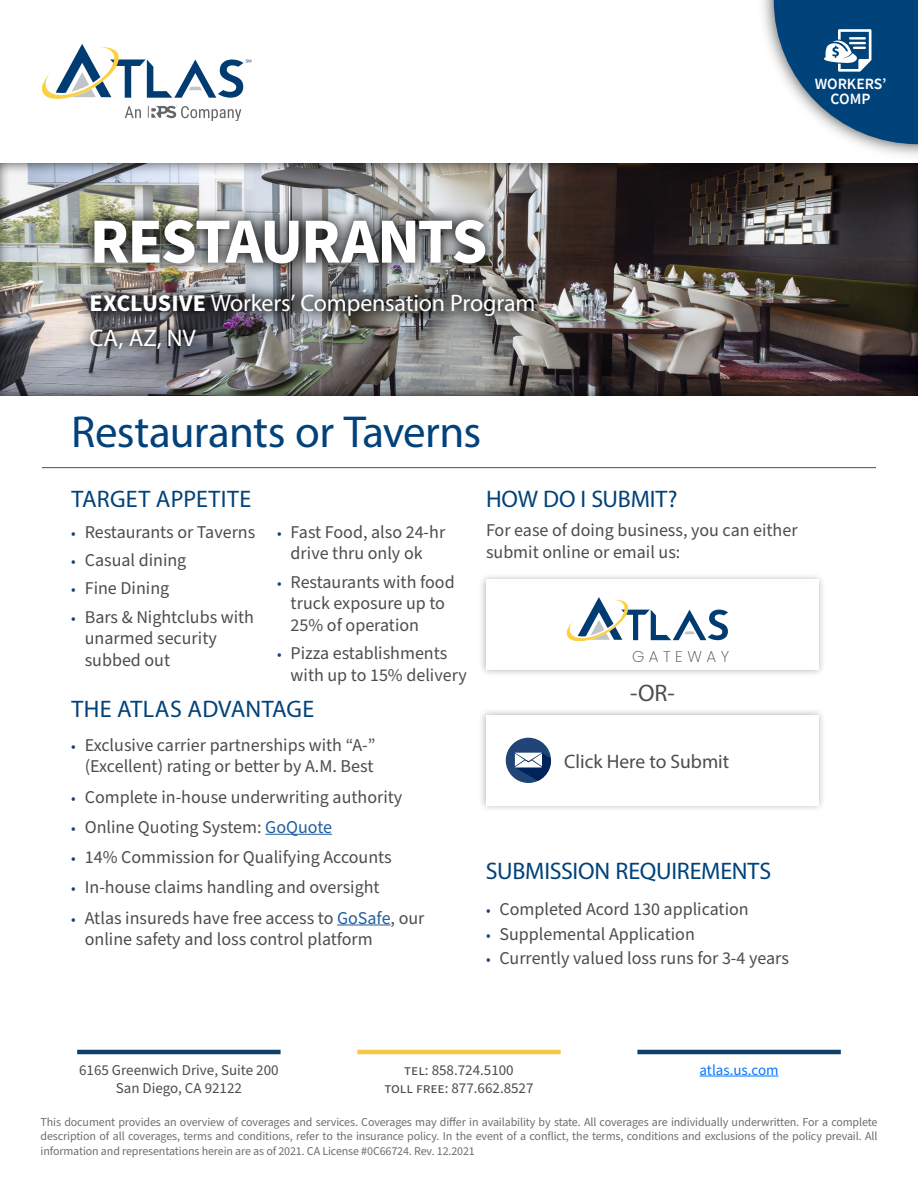
<style>
.page{position:relative;width:918px;height:1188px;background:#fff}
.page>*{position:absolute;margin:0;border:0;box-sizing:border-box;transform-origin:0 0}
.t1{font:700 64.5px "Source Sans Pro";letter-spacing:-.035em;color:#fff}
.t2{font:45px "Myriad Pro";letter-spacing:-.015em;color:#00427a}
.t3{font:24px "Myriad Pro";letter-spacing:-.005em;color:#00427a}
.t4{font:24px/34.5px "Myriad Pro";letter-spacing:-.01em;color:#fff}
.t5{font:24px "Myriad Pro";letter-spacing:.015em;color:#00427a}
.t6{font:24px "Myriad Pro";color:#4d4d4f}
.t7{font:19.5px "Myriad Pro";color:#4d4d4f}
.t8{font:18px/21.6px "Source Sans Pro";color:#4d4d4f}
.t9{font:600 15.6px/14.2px "Source Sans Pro";color:#fff;text-align:center}
.t10{font:200 15.6px "Poppins";letter-spacing:.285em;color:#4e4e4f}
.t11{font:15px/18px "Source Sans Pro";color:#4d4d4f;text-align:center}
.t12{font:15px "Source Sans Pro";letter-spacing:-.005em;color:#07f}
.t13{font:12px/14.4px "Source Sans Pro";letter-spacing:-.01em;color:#6d6e71;text-align:justify}
.s1{font-family:"Source Sans Pro";font-weight:700}
.s2{font-size:15px;color:#194378}
.s3{color:#215e9e}
</style>
<div class="page">
<hr style="left:700px;top:1076px;width:79px;height:1px;background:#07f">
<hr style="left:77px;top:1050px;width:204px;height:4px;background:#10416a">
<hr style="left:637px;top:1050px;width:204px;height:4px;background:#10416a">
<hr style="left:357px;top:1050px;width:204px;height:4px;background:#f5c947">
<img style="left:762px;top:0;width:156px;height:151px">
<svg style="left:774px;top:0;width:144px;height:144px"></svg>
<svg style="left:125px;top:106px;width:16px;height:12px"></svg>
<svg style="left:148px;top:106px;width:93px;height:15px"></svg>
<svg style="left:42px;top:44px;width:209px;height:55px"></svg>
<hr style="left:265px;top:834px;width:67px;height:1px;background:#215e9e">
<hr style="left:337px;top:925px;width:54px;height:1px;background:#215e9e">
<div style="left:0;top:151px;width:918px;height:246px;background:#000;opacity:.75"></div>
<hr style="left:42px;top:467px;width:834px;height:1px;background:#4d4d4f">
<div style="left:478px;top:707px;width:348px;height:106px;background:#000;opacity:.3"></div>
<div style="left:486px;top:715px;width:333px;height:90px;background:#fff"></div>
<svg style="left:506px;top:738px;width:45px;height:45px"></svg>
<svg style="left:515px;top:753px;width:36px;height:30px"></svg>
<div style="left:479px;top:572px;width:347px;height:106px;background:#000;opacity:.3"></div>
<div style="left:486px;top:580px;width:333px;height:90px;background:#fff"></div>
<svg style="left:566px;top:597px;width:162px;height:44px"></svg>
<img style="left:80px;top:205px;width:419px;height:73px">
<img style="left:77px;top:281px;width:471px;height:49px">
<svg style="left:77px;top:315px;width:132px;height:47px;background:#6a6a6f"></svg>
<p class="t9" style="left:815px;top:77px;width:73px">WORKERS’<br>COMP</p>
<h1 class="t1" style="left:90px;top:197px;width:399px">RESTAURANTS</h1>
<h3 class="t4" style="left:90px;top:286px;width:447px"><span class="s1">EXCLUSIVE</span> Workers’ Compensation Program<br>CA, AZ, NV</h3>
<h2 class="t2" style="left:71px;top:404px;width:412px">Restaurants or Taverns</h2>
<h3 class="t5" style="left:72px;top:484px;width:181px">TARGET APPETITE</h3>
<p class="t8" style="left:71px;top:522px;width:186px"><span class="s2">•</span> Restaurants or Taverns</p>
<p class="t8" style="left:71px;top:550px;width:117px"><span class="s2">•</span> Casual dining</p>
<p class="t8" style="left:71px;top:578px;width:99px"><span class="s2">•</span> Fine Dining</p>
<p class="t8" style="left:85px;top:607px;width:171px;text-indent:-14px"><span class="s2">•</span> Bars &amp; Nightclubs with unarmed security subbed out</p>
<p class="t8" style="left:277px;top:522px;width:170px;text-align:center"><span class="s2">•</span> Fast Food, also 24-hr drive thru only ok</p>
<p class="t8" style="left:291px;top:571px;width:166px;text-indent:-14px"><span class="s2">•</span> Restaurants with food truck exposure up to<br>25% of operation</p>
<p class="t8" style="left:291px;top:643px;width:178px;text-indent:-14px"><span class="s2">•</span> Pizza establishments with up to 15% delivery</p>
<h3 class="t3" style="left:72px;top:694px;width:244px">THE ATLAS ADVANTAGE</h3>
<p class="t8" style="left:71px;top:735px;width:306px;text-align:right"><span class="s2">•</span> Exclusive carrier partnerships with “A-” (Excellent) rating or better by A.M. Best</p>
<p class="t8" style="left:71px;top:786px;width:333px"><span class="s2">•</span> Complete in-house underwriting authority</p>
<p class="t8" style="left:71px;top:817px;width:262px"><span class="s2">•</span> Online Quoting System: <span class="s3">GoQuote</span></p>
<p class="t8" style="left:71px;top:847px;width:322px"><span class="s2">•</span> 14% Commission for Qualifying Accounts</p>
<p class="t8" style="left:71px;top:877px;width:310px"><span class="s2">•</span> In-house claims handling and oversight</p>
<p class="t8" style="left:85px;top:907px;width:341px;text-indent:-14px"><span class="s2">•</span> Atlas insureds have free access to <span class="s3">GoSafe</span>, our online safety and loss control platform</p>
<h3 class="t3" style="left:486px;top:484px;width:193px">HOW DO I SUBMIT?</h3>
<p class="t8" style="left:486px;top:520px;width:313px">For ease of doing business, you can either submit online or email us:</p>
<p class="t10" style="left:632px;top:646px;width:99px">GATEWAY</p>
<h3 class="t6" style="left:630px;top:679px;width:46px">-OR-</h3>
<p class="t7" style="left:564px;top:749px;width:166px">Click Here to Submit</p>
<h3 class="t3" style="left:486px;top:857px;width:287px">SUBMISSION REQUIREMENTS</h3>
<p class="t8" style="left:486px;top:899px;width:264px"><span class="s2">•</span> Completed Acord 130 application</p>
<p class="t8" style="left:486px;top:923px;width:210px"><span class="s2">•</span> Supplemental Application</p>
<p class="t8" style="left:486px;top:948px;width:304px"><span class="s2">•</span> Currently valued loss runs for 3-4 years</p>
<p class="t11" style="left:79px;top:1061px;width:201px">6165 Greenwich Drive, Suite 200<br>San Diego, CA 92122</p>
<p class="t11" style="left:404px;top:1061px;width:111px">tel: 858.724.5100</p>
<p class="t12" style="left:700px;top:1060px;width:80px">atlas.us.com</p>
<p class="t11" style="left:384px;top:1079px;width:151px">toll free: 877.662.8527</p>
<p class="t13" style="left:40px;top:1115px;width:839px">This document provides an overview of coverages and services. Coverages may differ in availability by state. All coverages are individually underwritten. For a complete description of all coverages, terms and conditions, refer to the insurance policy. In the event of a conflict, the terms, conditions and exclusions of the policy prevail. All information and representations herein are as of 2021. CA License #0C66724. Rev. 12.2021</p>
</div>
